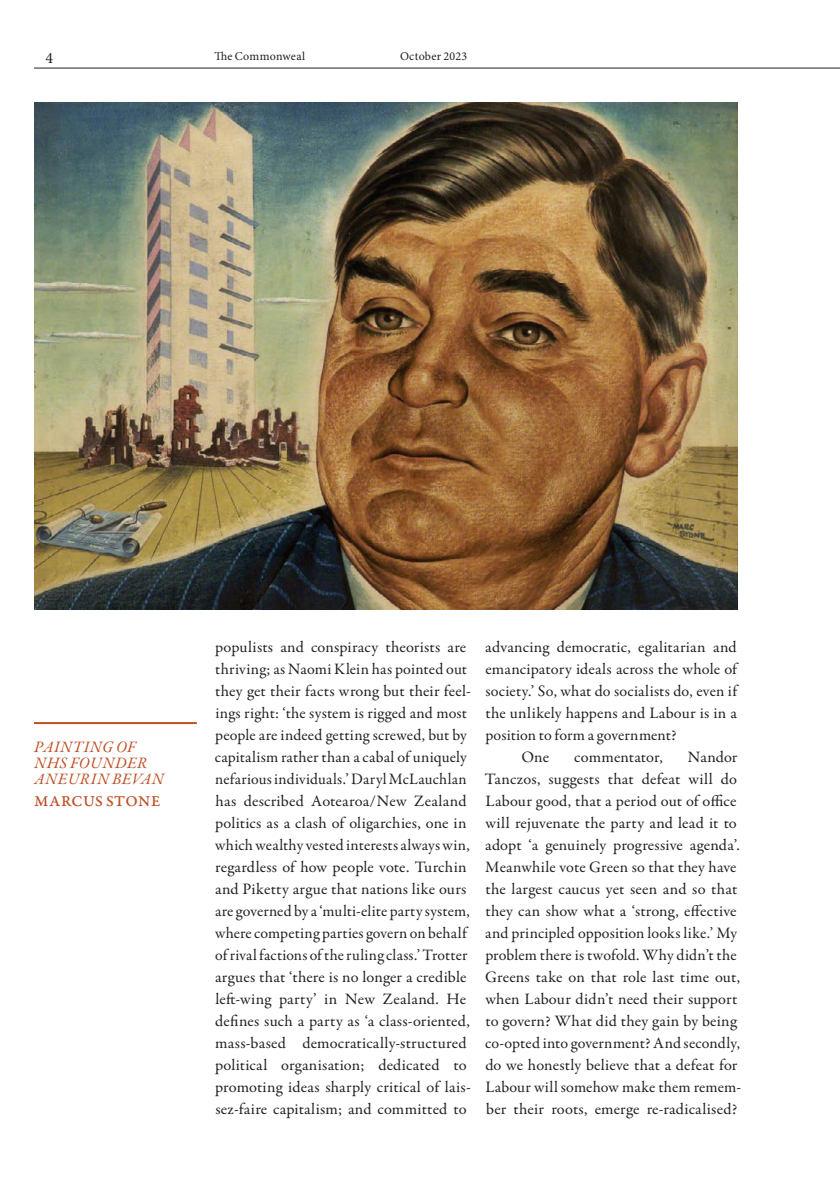
<style>
.page{position:relative;width:840px;height:1191px;background:#fff}
.page>*{position:absolute;margin:0;border:0;box-sizing:border-box;transform-origin:0 0}
.t1{font:16px/22px "Garamond Premr Pro";letter-spacing:.01em;color:#231f20}
.t2{font:italic 16px/16px "Garamond Premr Pro";letter-spacing:.035em;color:#be4f27}
.t3{font:16px "Garamond Premr Pro Med Capt";letter-spacing:.03em;color:#be4f27}
.t4{font:16px "Minion Pro";color:#231f20}
.t5{font:12px "Minion Pro";letter-spacing:.02em;color:#231f20}
</style>
<div class="page">
<hr style="left:34px;top:68px;width:805px;height:1px;background:#231f20">
<img style="left:34px;top:102px;width:703px;height:507px">
<hr style="left:34px;top:722px;width:163px;height:2px;background:#be4f27">
<p class="t4" style="left:45px;top:47px;width:9px">4</p>
<p class="t5" style="left:214px;top:48px;width:92px">The Commonweal</p>
<p class="t5" style="left:400px;top:48px;width:69px">October 2023</p>
<p class="t2" style="left:34px;top:740px;width:131px">PAINTING OF<br>NHS FOUNDER<br>ANEURIN BEVAN</p>
<p class="t3" style="left:34px;top:791px;width:127px">MARCUS STONE</p>
<p class="t1" style="left:215px;top:636px;width:257px">populists and conspiracy theorists are thriving; as Naomi Klein has pointed out they get their facts wrong but their feel&shy;ings right: ‘the system is rigged and most people are indeed getting screwed, but by capitalism rather than a cabal of uniquely nefarious individuals.’ Daryl McLauchlan has described Aotearoa/New Zealand politics as a clash of oligarchies, one in which wealthy vested interests always win, regardless of how people vote. Turchin and Piketty argue that nations like ours are governed by a ‘multi-elite party system, where competing parties govern on behalf of rival factions of the ruling class.’ Trotter argues that ‘there is no longer a credible left-wing party’ in New Zealand. He defines such a party as ‘a class-oriented, mass-based democratically-structured political organisation; dedicated to promoting ideas sharply critical of lais&shy;sez-faire capitalism; and committed to</p>
<p class="t1" style="left:485px;top:636px;width:253px">advancing democratic, egalitarian and</p>
<p class="t1" style="left:485px;top:658px;width:253px">emancipatory ideals across the whole of</p>
<p class="t1" style="left:485px;top:680px;width:253px">society.’ So, what do socialists do, even if</p>
<p class="t1" style="left:485px;top:702px;width:253px">the unlikely happens and Labour is in a</p>
<p class="t1" style="left:485px;top:724px;width:192px">position to form a government?</p>
<p class="t1" style="left:521px;top:746px;width:29px">One</p>
<p class="t1" style="left:574px;top:746px;width:90px">commentator,</p>
<p class="t1" style="left:484px;top:746px;width:258px;text-indent:203px">Nandor Tanczos, suggests that defeat will do Labour good, that a period out of office will rejuvenate the party and lead it to adopt ‘a genuinely progressive agenda’.<br>Meanwhile vote Green so that they have the largest caucus yet seen and so that they can show what a ‘strong, effective and principled opposition looks like.’ My problem there is twofold. Why didn’t the Greens take on that role last time out, when Labour didn’t need their support to govern? What did they gain by being co-opted into government? And secondly, do we honestly believe that a defeat for Labour will somehow make them remem&shy;ber their roots, emerge re-radicalised?</p>
</div>
